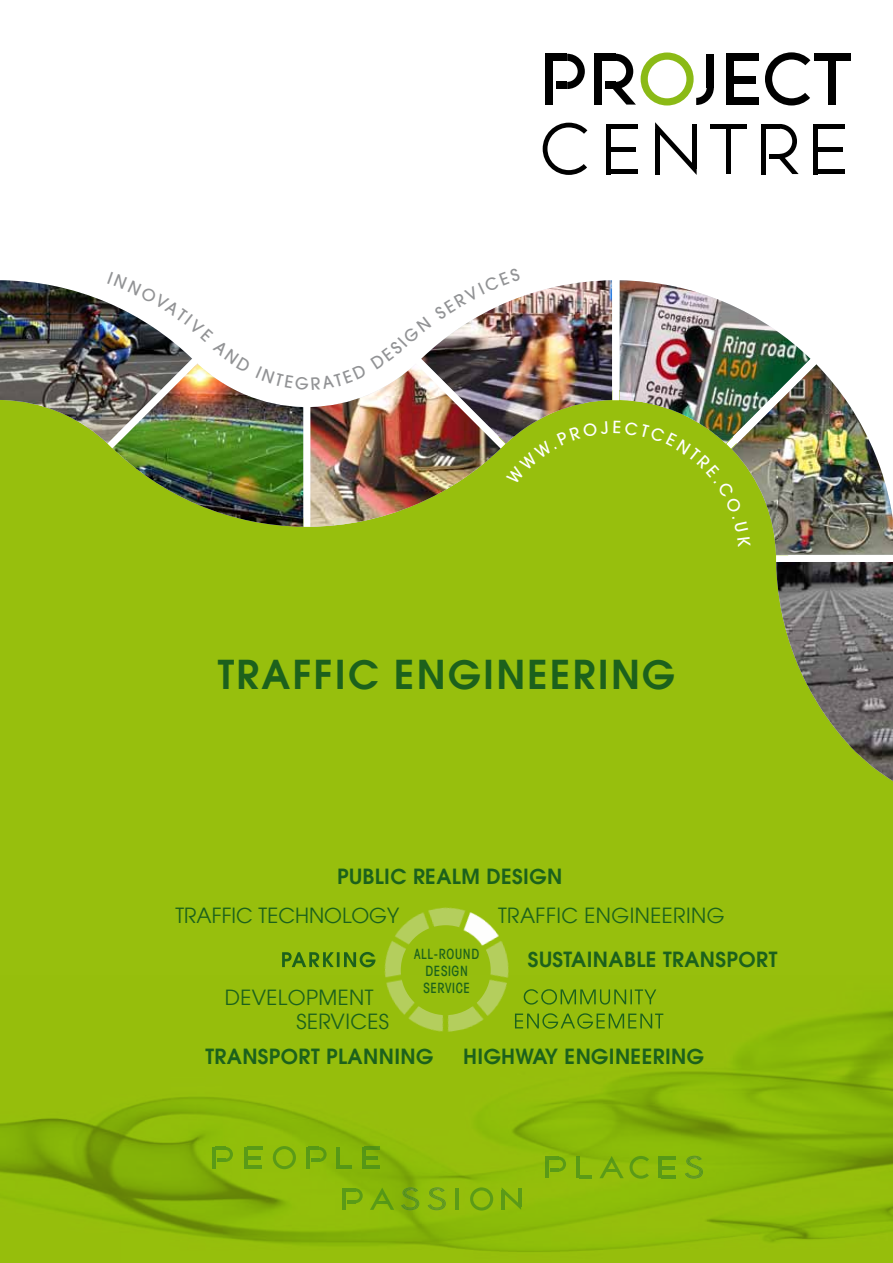
<style>
.page{position:relative;width:893px;height:1263px;background:#fff}
.page>*{position:absolute;margin:0;border:0;box-sizing:border-box;transform-origin:0 0}
.t1{font:600 39px "Avant Garde";letter-spacing:.06em;color:#1c611c}
.t2{font:600 20.55px "Avant Garde";letter-spacing:.02em;color:#1c611c}
.t3{font:20.55px/24.6px "Avant Garde";letter-spacing:.02em;color:#1c611c}
.t4{font:20.55px "Avant Garde";color:#1c611c}
.t5{font:500 condensed 14.25px/17.1px "Avant Garde";letter-spacing:.05em;color:#1c611c;text-align:center;scale:.9 1}
</style>
<div class="page">
<div style="left:0;top:555px;width:893px;height:420px;background:#97bf0d"></div>
<svg style="left:765px;top:52px;width:45px;height:54px"></svg>
<div style="left:727px;top:76px;width:29px;height:7px;background:#000"></div>
<div style="left:727px;top:54px;width:32px;height:7px;background:#000"></div>
<div style="left:726px;top:97px;width:33px;height:8px;background:#000"></div>
<div style="left:726px;top:54px;width:8px;height:51px;background:#000"></div>
<div style="left:814px;top:54px;width:37px;height:7px;background:#000"></div>
<div style="left:829px;top:57px;width:7px;height:48px;background:#000"></div>
<div style="left:545px;top:54px;width:8px;height:51px;background:#000"></div>
<svg style="left:567px;top:54px;width:18px;height:35px"></svg>
<div style="left:546px;top:54px;width:21px;height:7px;background:#000"></div>
<div style="left:556px;top:82px;width:11px;height:7px;background:#000"></div>
<div style="left:594px;top:54px;width:7px;height:51px;background:#000"></div>
<svg style="left:611px;top:53px;width:103px;height:53px"></svg>
<div style="left:594px;top:54px;width:22px;height:7px;background:#000"></div>
<div style="left:605px;top:82px;width:11px;height:7px;background:#000"></div>
<svg style="left:543px;top:123px;width:44px;height:52px"></svg>
<div style="left:607px;top:147px;width:28px;height:5px;background:#000"></div>
<div style="left:606px;top:124px;width:32px;height:5px;background:#000"></div>
<div style="left:606px;top:169px;width:32px;height:5px;background:#000"></div>
<div style="left:606px;top:124px;width:5px;height:50px;background:#000"></div>
<div style="left:814px;top:147px;width:29px;height:5px;background:#000"></div>
<div style="left:813px;top:124px;width:32px;height:5px;background:#000"></div>
<div style="left:813px;top:169px;width:32px;height:5px;background:#000"></div>
<div style="left:813px;top:124px;width:5px;height:50px;background:#000"></div>
<div style="left:711px;top:124px;width:36px;height:5px;background:#000"></div>
<hr style="left:727px;top:128px;width:4px;height:46px;background:#000">
<div style="left:761px;top:124px;width:5px;height:50px;background:#000"></div>
<div style="left:761px;top:124px;width:19px;height:5px;background:#000"></div>
<svg style="left:779px;top:124px;width:20px;height:50px"></svg>
<div style="left:770px;top:154px;width:10px;height:5px;background:#000"></div>
<svg style="left:655px;top:122px;width:42px;height:53px"></svg>
<img style="left:776px;top:562px;width:117px;height:219px">
<img style="left:0;top:975px;width:893px;height:288px">
<svg style="left:273px;top:1146px;width:23px;height:23px"></svg>
<hr style="left:247px;top:1156px;width:14px;height:3px;background:#2c7e23">
<hr style="left:247px;top:1147px;width:15px;height:3px;background:#2c7e23">
<hr style="left:247px;top:1165px;width:15px;height:3px;background:#2c7e23">
<hr style="left:245px;top:1147px;width:3px;height:21px;background:#2c7e23">
<hr style="left:213px;top:1147px;width:3px;height:21px;background:#2c7e23">
<svg style="left:215px;top:1147px;width:18px;height:15px"></svg>
<hr style="left:306px;top:1147px;width:3px;height:21px;background:#2c7e23">
<svg style="left:309px;top:1147px;width:18px;height:15px"></svg>
<hr style="left:364px;top:1156px;width:14px;height:3px;background:#2c7e23">
<hr style="left:364px;top:1147px;width:16px;height:3px;background:#2c7e23">
<hr style="left:365px;top:1165px;width:15px;height:3px;background:#2c7e23">
<hr style="left:362px;top:1147px;width:3px;height:21px;background:#2c7e23">
<svg style="left:339px;top:1165px;width:13px;height:3px"></svg>
<hr style="left:336px;top:1147px;width:3px;height:21px;background:#2c7e23">
<svg style="left:370px;top:1187px;width:24px;height:23px"></svg>
<svg style="left:470px;top:1187px;width:23px;height:23px"></svg>
<hr style="left:342px;top:1188px;width:3px;height:22px;background:#2c7e23">
<svg style="left:345px;top:1188px;width:18px;height:15px"></svg>
<hr style="left:456px;top:1188px;width:3px;height:22px;background:#2c7e23">
<svg style="left:502px;top:1187px;width:19px;height:23px"></svg>
<svg style="left:400px;top:1187px;width:20px;height:24px"></svg>
<svg style="left:427px;top:1187px;width:19px;height:24px"></svg>
<hr style="left:546px;top:1156px;width:3px;height:22px;background:#2c7e23">
<hr style="left:548px;top:1156px;width:11px;height:4px;background:#5c9b18">
<svg style="left:550px;top:1156px;width:16px;height:15px"></svg>
<svg style="left:599px;top:1156px;width:50px;height:23px"></svg>
<hr style="left:661px;top:1166px;width:14px;height:3px;background:#2c7e23">
<hr style="left:660px;top:1157px;width:16px;height:3px;background:#2c7e23">
<hr style="left:661px;top:1175px;width:15px;height:3px;background:#2c7e23">
<hr style="left:659px;top:1157px;width:3px;height:21px;background:#2c7e23">
<svg style="left:580px;top:1175px;width:12px;height:3px"></svg>
<hr style="left:577px;top:1157px;width:3px;height:21px;background:#2c7e23">
<svg style="left:684px;top:1155px;width:20px;height:24px"></svg>
<img style="left:370px;top:895px;width:151px;height:150px">
<svg style="left:282px;top:952px;width:93px;height:15px"></svg>
<svg style="left:524px;top:989px;width:132px;height:15px;background:#78a70f"></svg>
<svg style="left:515px;top:1013px;width:148px;height:16px;background:#77a60f"></svg>
<div style="left:401px;top:925px;width:90px;height:90px;background:#96be0e;border-radius:50%"></div>
<img style="left:460px;top:910px;width:42px;height:39px">
<div style="left:776px;top:555px;width:117px;height:7px;background:#fff"></div>
<img style="left:0;top:280px;width:893px;height:275px">
<h1 class="t1" style="left:218px;top:649px;width:459px">TRAFFIC ENGINEERING</h1>
<p class="t2" style="left:337px;top:863px;width:227px">PUBLIC REALM DESIGN</p>
<p class="t3" style="left:498px;top:903px;width:228px">TRAFFIC ENGINEERING</p>
<p class="t4" style="left:175px;top:903px;width:225px">TRAFFIC TECHNOLOGY</p>
<p class="t3" style="left:296px;top:985px;width:94px;text-indent:-72px">DEVELOPMENT<br>SERVICES</p>
<p class="t5" style="left:414px;top:945px;width:74px">ALL-ROUND<br>DESIGN<br>SERVICE</p>
<p class="t2" style="left:528px;top:946px;width:251px">SUSTAINABLE TRANSPORT</p>
<p class="t2" style="left:205px;top:1043px;width:229px">TRANSPORT PLANNING</p>
<p class="t2" style="left:463px;top:1043px;width:242px">HIGHWAY ENGINEERING</p>
</div>
